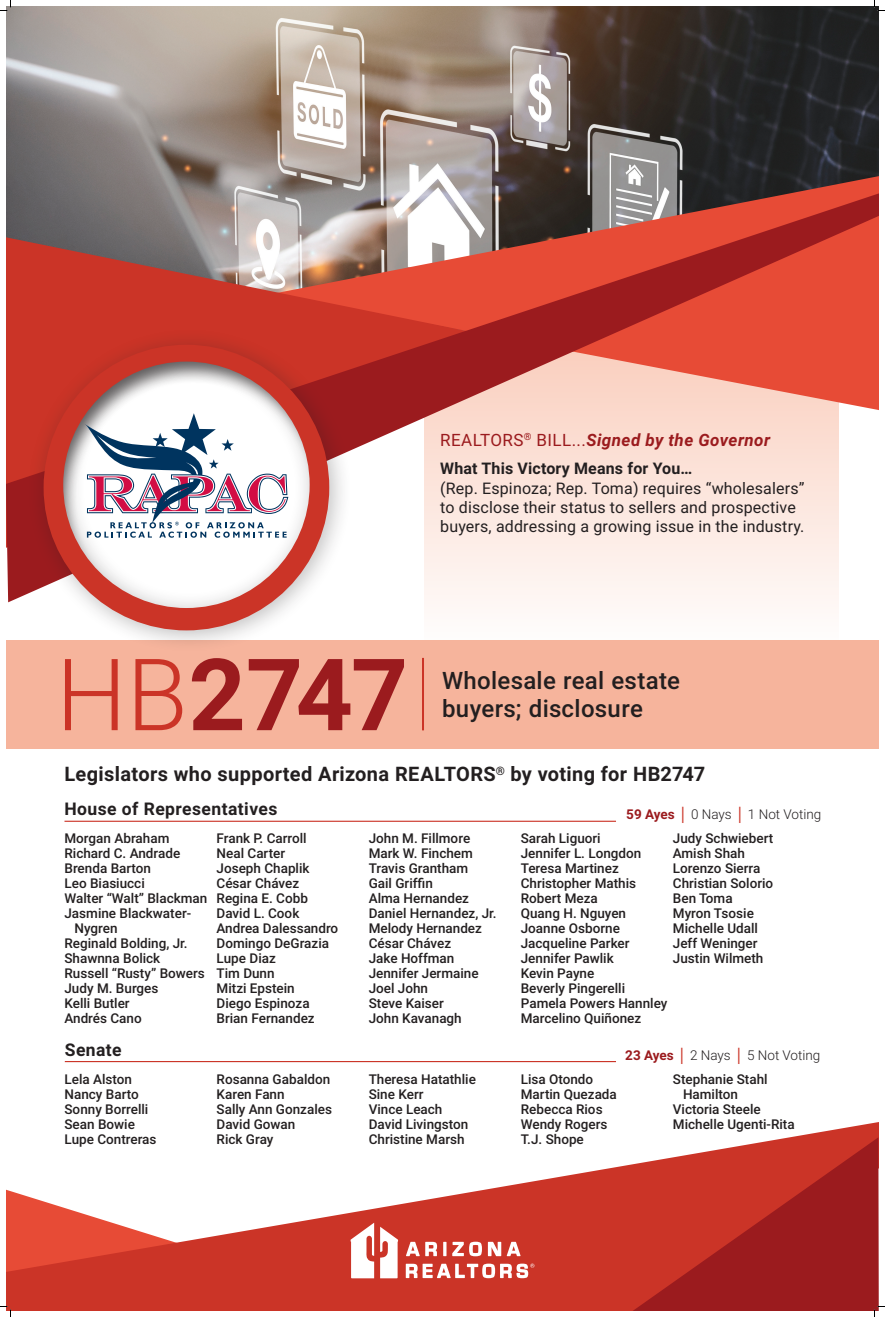
<style>
.page{position:relative;width:885px;height:1317px;background:#fff}
.page>*{position:absolute;margin:0;border:0;box-sizing:border-box;transform-origin:0 0}
.t1{font:500 24px/28px "Roboto";letter-spacing:.01em;color:#231f20}
.t2{font:700 20px "Roboto";letter-spacing:.015em;color:#231f20}
.t3{font:700 17.5px "Roboto";letter-spacing:.025em;color:#231f20}
.t4{font:italic 700 17px "Roboto";letter-spacing:.025em;color:#9b1b1e}
.t5{font:16px/19.2px "Roboto";letter-spacing:.01em;color:#231f20}
.t6{font:700 16px "Roboto";letter-spacing:.01em;color:#231f20}
.t7{font:500 13.5px/15px "Roboto";color:#231f20}
.t8{font:300 13.5px "Roboto";color:#231f20}
.s1{font-weight:400;font-style:normal}
.s2{font-weight:700;color:#9b1b1e}
.s3{font-family:"Franklin Gothic";font-weight:400;color:#cb3427}
</style>
<div class="page">
<div style="left:424px;top:341px;width:414px;height:299px;background:#fefaf8"></div>
<img style="left:7px;top:6px;width:872px;height:187px">
<hr style="left:65px;top:1061px;width:551px;height:1px;background:#cb3427">
<hr style="left:64px;top:821px;width:552px;height:1px;background:#cb3427">
<div style="left:6px;top:640px;width:873px;height:108px;background:#f6b49c"></div>
<svg style="left:192px;top:658px;width:212px;height:72px"></svg>
<svg style="left:65px;top:659px;width:117px;height:71px"></svg>
<hr style="left:422px;top:658px;width:2px;height:72px;background:#cb3427">
<svg style="left:6px;top:1122px;width:873px;height:189px"></svg>
<svg style="left:271px;top:176px;width:608px;height:17px;background:#796a68"></svg>
<svg style="left:6px;top:193px;width:873px;height:409px"></svg>
<svg style="left:351px;top:1223px;width:23px;height:55px"></svg>
<svg style="left:380px;top:1227px;width:18px;height:51px"></svg>
<svg style="left:406px;top:1242px;width:128px;height:36px"></svg>
<div style="left:27px;top:328px;width:326px;height:326px;background:#231f20;opacity:.3"></div>
<svg style="left:44px;top:345px;width:285px;height:285px"></svg>
<svg style="left:84px;top:413px;width:204px;height:125px"></svg>
<svg style="left:0;top:0;width:11px;height:11px"></svg>
<svg style="left:0;top:1190px;width:300px;height:127px"></svg>
<svg style="left:874px;top:0;width:11px;height:11px"></svg>
<svg style="left:633px;top:1137px;width:252px;height:180px;background:#b93d39"></svg>
<p class="t4" style="left:440px;top:428px;width:331px"><span class="s1">REALTORS</span><sup>®</sup> <span class="s1">BILL...</span>Signed by the Governor</p>
<p class="t6" style="left:440px;top:457px;width:254px">What This Victory Means for You…</p>
<p class="t5" style="left:440px;top:478px;width:366px">(Rep. Espinoza; Rep. Toma) requires “wholesalers” to disclose their status to sellers and prospective buyers, addressing a growing issue in the industry.</p>
<h1 class="t1" style="left:442px;top:666px;width:240px">Wholesale real estate buyers; disclosure</h1>
<h2 class="t2" style="left:64px;top:760px;width:642px">Legislators who supported Arizona REALTORS<sup>®</sup> by voting for HB2747</h2>
<p class="t3" style="left:64px;top:797px;width:214px">House of Representatives</p>
<p class="t8" style="left:626px;top:805px;width:197px"><span class="s2">59 Ayes</span> <span class="s3">│</span> 0 Nays <span class="s3">│</span> 1 Not Voting</p>
<p class="t7" style="left:64px;top:831px;width:106px">Morgan Abraham</p>
<p class="t7" style="left:64px;top:846px;width:117px">Richard C. Andrade</p>
<p class="t7" style="left:64px;top:861px;width:88px">Brenda Barton</p>
<p class="t7" style="left:64px;top:876px;width:82px">Leo Biasiucci</p>
<p class="t7" style="left:64px;top:891px;width:144px">Walter “Walt” Blackman</p>
<p class="t7" style="left:64px;top:906px;width:128px">Jasmine Blackwater-</p>
<p class="t7" style="left:75px;top:921px;width:45px">Nygren</p>
<p class="t7" style="left:64px;top:936px;width:125px">Reginald Bolding, Jr.</p>
<p class="t7" style="left:64px;top:951px;width:97px">Shawnna Bolick</p>
<p class="t7" style="left:64px;top:966px;width:142px">Russell “Rusty” Bowers</p>
<p class="t7" style="left:64px;top:981px;width:96px">Judy M. Burges</p>
<p class="t7" style="left:64px;top:996px;width:67px">Kelli Butler</p>
<p class="t7" style="left:64px;top:1011px;width:79px">Andrés Cano</p>
<p class="t7" style="left:217px;top:831px;width:123px">Frank P. Carroll<br>Neal Carter<br>Joseph Chaplik<br>César Chávez<br>Regina E. Cobb<br>David L. Cook<br>Andrea Dalessandro<br>Domingo DeGrazia<br>Lupe Diaz<br>Tim Dunn<br>Mitzi Epstein<br>Diego Espinoza<br>Brian Fernandez</p>
<p class="t7" style="left:369px;top:831px;width:129px">John M. Fillmore<br>Mark W. Finchem<br>Travis Grantham<br>Gail Griffin<br>Alma Hernandez<br>Daniel Hernandez, Jr.<br>Melody Hernandez<br>César Chávez<br>Jake Hoffman<br>Jennifer Jermaine<br>Joel John<br>Steve Kaiser<br>John Kavanagh</p>
<p class="t7" style="left:521px;top:830px;width:148px">Sarah Liguori<br>Jennifer L. Longdon<br>Teresa Martinez<br>Christopher Mathis<br>Robert Meza<br>Quang H. Nguyen<br>Joanne Osborne<br>Jacqueline Parker<br>Jennifer Pawlik<br>Kevin Payne<br>Beverly Pingerelli<br>Pamela Powers Hannley<br>Marcelino Quiñonez</p>
<p class="t7" style="left:673px;top:830px;width:102px">Judy Schwiebert<br>Amish Shah<br>Lorenzo Sierra<br>Christian Solorio<br>Ben Toma<br>Myron Tsosie<br>Michelle Udall<br>Jeff Weninger<br>Justin Wilmeth</p>
<p class="t3" style="left:65px;top:1037px;width:58px">Senate</p>
<p class="t8" style="left:625px;top:1046px;width:197px"><span class="s2">23 Ayes</span> <span class="s3">│</span> 2 Nays <span class="s3">│</span> 5 Not Voting</p>
<p class="t7" style="left:64px;top:1071px;width:94px">Lela Alston<br>Nancy Barto<br>Sonny Borrelli<br>Sean Bowie<br>Lupe Contreras</p>
<p class="t7" style="left:217px;top:1071px;width:117px">Rosanna Gabaldon<br>Karen Fann<br>Sally Ann Gonzales<br>David Gowan<br>Rick Gray</p>
<p class="t7" style="left:369px;top:1071px;width:109px">Theresa Hatathlie<br>Sine Kerr<br>Vince Leach<br>David Livingston<br>Christine Marsh</p>
<p class="t7" style="left:521px;top:1071px;width:98px">Lisa Otondo<br>Martin Quezada<br>Rebecca Rios<br>Wendy Rogers<br>T.J. Shope</p>
<p class="t7" style="left:673px;top:1071px;width:96px">Stephanie Stahl</p>
<p class="t7" style="left:683px;top:1086px;width:57px">Hamilton</p>
<p class="t7" style="left:673px;top:1101px;width:89px">Victoria Steele</p>
<p class="t7" style="left:673px;top:1116px;width:123px">Michelle Ugenti-Rita</p>
</div>
